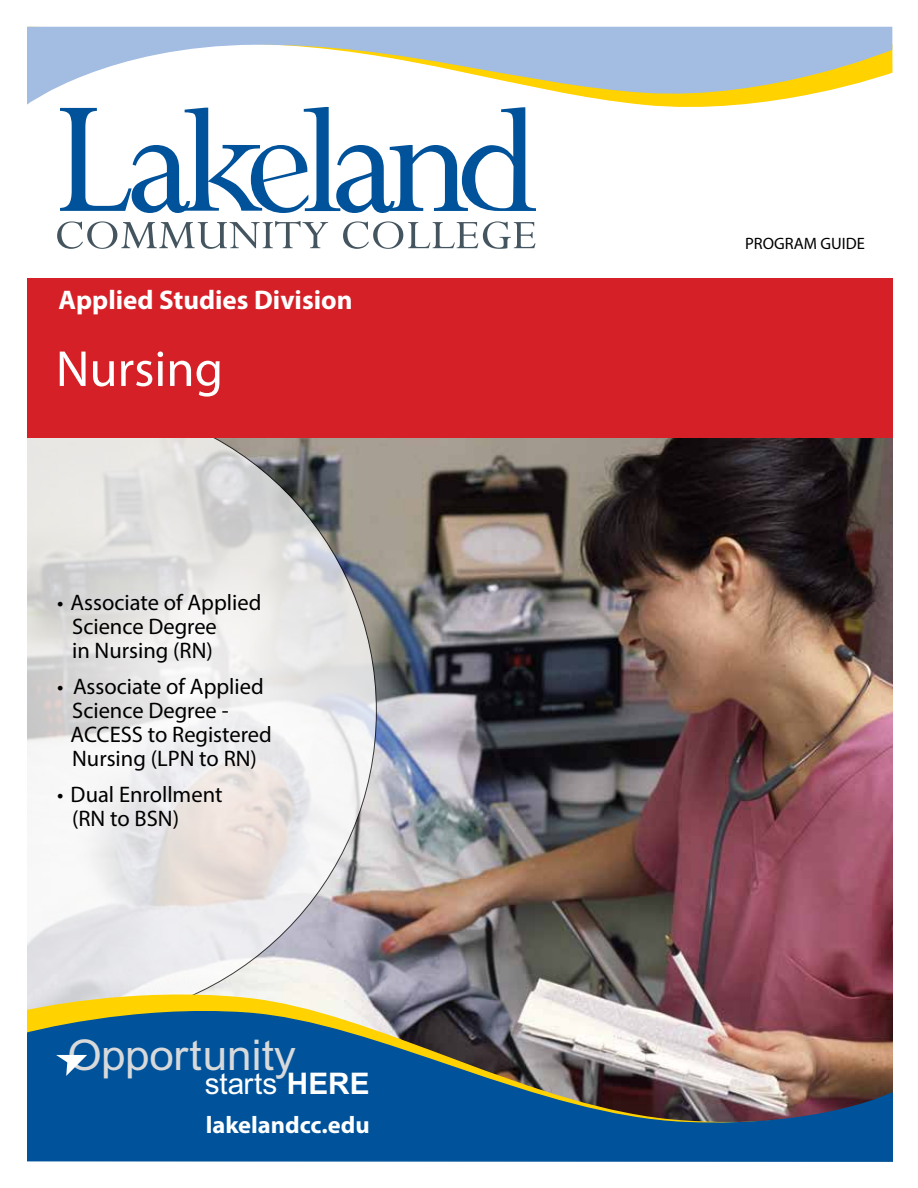
<style>
.page{position:relative;width:918px;height:1188px;background:#fff}
.page>*{position:absolute;margin:0;border:0;box-sizing:border-box;transform-origin:0 0}
.t1{font:51px "Myriad Pro";color:#fff}
.t2{font:42.3px "Arial";color:#d8d9da;scale:1.04 1}
.t3{font:29.7px "Arial";color:#fff}
.t4{font:700 27px "Myriad Pro";color:#fff}
.t5{font:700 24px "Myriad Pro";color:#fff}
.t6{font:22.5px/24px "Myriad Pro";color:#000}
.t7{font:16.5px "Myriad Pro";color:#000}
.s1{font-weight:700}
</style>
<div class="page">
<img style="left:377px;top:437px;width:515px;height:550px">
<svg style="left:27px;top:437px;width:350px;height:550px"></svg>
<div style="left:26px;top:278px;width:866px;height:159px;background:#d52027"></div>
<svg style="left:27px;top:987px;width:865px;height:18px;background:#b09a89"></svg>
<img style="left:27px;top:1005px;width:865px;height:157px">
<svg style="left:27px;top:27px;width:865px;height:78px"></svg>
<svg style="left:57px;top:221px;width:271px;height:28px"></svg>
<svg style="left:343px;top:221px;width:193px;height:28px"></svg>
<svg style="left:60px;top:107px;width:476px;height:106px"></svg>
<svg style="left:56px;top:1055px;width:31px;height:21px"></svg>
<p class="t4" style="left:59px;top:283px;width:296px">Applied Studies Division</p>
<h1 class="t1" style="left:56px;top:337px;width:169px">Nursing</h1>
<p class="t6" style="left:72px;top:591px;width:191px;text-indent:-15px">• Associate of Applied<br>Science Degree<br>in Nursing (RN)</p>
<p class="t6" style="left:71px;top:675px;width:203px;text-indent:-14px">• Associate of Applied<br>Science Degree -<br>ACCESS to Registered<br>Nursing (LPN to RN)</p>
<p class="t6" style="left:72px;top:783px;width:152px;text-indent:-15px">• Dual Enrollment (RN to BSN)</p>
<h2 class="t2" style="left:68px;top:1027px;width:221px">Opportunity</h2>
<h3 class="t3" style="left:205px;top:1064px;width:166px">starts <span class="s1">HERE</span></h3>
<p class="t5" style="left:206px;top:1109px;width:165px">lakelandcc.edu</p>
<p class="t7" style="left:745px;top:233px;width:121px">PROGRAM GUIDE</p>
</div>
